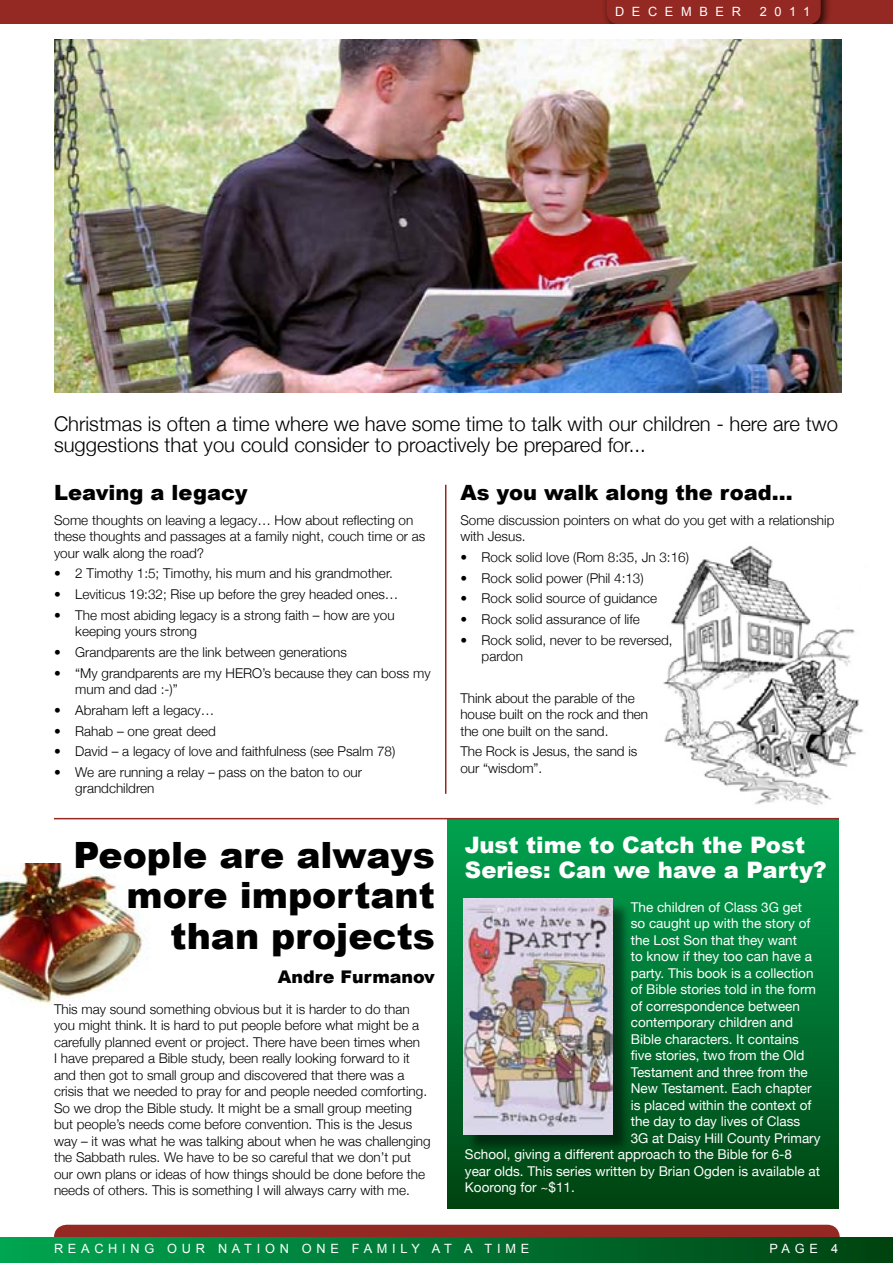
<style>
.page{position:relative;width:893px;height:1263px;background:#fff}
.page>*{position:absolute;margin:0;border:0;box-sizing:border-box;transform-origin:0 0}
.t1{font:900 36.15px/40.5px "Arial";color:#000;text-align:right}
.t2{font:900 22.65px/24.3px "Arial";color:#fff}
.t3{font:900 21px "Arial";color:#000}
.t4{font:300 20.25px/21.8px "Helvetica Neue";color:#000}
.t5{font:900 17.4px "Arial";color:#000}
.t6{font:300 13.5px/16.5px "Helvetica Neue";color:#000}
.t7{font:13.5px "Helvetica Neue";color:#fff}
.t8{font:12.75px "Arial";letter-spacing:.37em;color:#fff}
.t9{font:12.75px "Arial";letter-spacing:.6em;color:#fff}
</style>
<div class="page">
<img style="left:0;top:863px;width:147px;height:145px">
<img style="left:663px;top:545px;width:200px;height:260px">
<div style="left:448px;top:819px;width:391px;height:390px;background:linear-gradient(to bottom,#00a351,#004412)"></div>
<img style="left:54px;top:39px;width:787px;height:354px">
<div style="left:54px;top:1225px;width:786px;height:12px;background:#942923"></div>
<div style="left:0;top:0;width:893px;height:26px;background:#942923"></div>
<div style="left:0;top:1237px;width:893px;height:26px;background:linear-gradient(to right,#00a653,#004312)"></div>
<div style="left:601px;top:0;width:231px;height:36px;background:#000;opacity:.75"></div>
<svg style="left:607px;top:0;width:214px;height:24px"></svg>
<div style="left:0;top:25px;width:893px;height:14px;background:#fff"></div>
<div style="left:466px;top:901px;width:165px;height:252px;background:#000;opacity:.5"></div>
<img style="left:463px;top:899px;width:149px;height:235px">
<hr style="left:54px;top:818px;width:785px;height:1px;background:#942923">
<hr style="left:445px;top:485px;width:1px;height:309px;background:#942923">
<p class="t9" style="left:615px;top:4px;width:127px">DECEMBER</p>
<p class="t8" style="left:760px;top:4px;width:52px">2011</p>
<h3 class="t4" style="left:54px;top:411px;width:785px">Christmas is often a time where we have some time to talk with our children - here are two suggestions that you could consider to proactively be prepared for...</h3>
<h3 class="t3" style="left:54px;top:481px;width:195px">Leaving a legacy</h3>
<p class="t6" style="left:54px;top:511px;width:373px">Some thoughts on leaving a legacy… How about reflecting on these thoughts and passages at a family night, couch time or as your walk along the road?</p>
<p class="t6" style="left:54px;top:565px;width:340px">• 2 Timothy 1:5; Timothy, his mum and his grandmother.</p>
<p class="t6" style="left:54px;top:585px;width:346px">• Leviticus 19:32; Rise up before the grey headed ones…</p>
<p class="t6" style="left:75px;top:606px;width:321px;text-indent:-21px">• The most abiding legacy is a strong faith – how are you keeping yours strong</p>
<p class="t6" style="left:54px;top:643px;width:294px">• Grandparents are the link between generations</p>
<p class="t6" style="left:75px;top:664px;width:357px;text-indent:-21px">• “My grandparents are my HERO’s because they can boss my mum and dad :‐)”</p>
<p class="t6" style="left:54px;top:701px;width:162px">• Abraham left a legacy…</p>
<p class="t6" style="left:54px;top:722px;width:163px">• Rahab – one great deed</p>
<p class="t6" style="left:54px;top:742px;width:343px">• David – a legacy of love and faithfulness (see Psalm 78)</p>
<p class="t6" style="left:75px;top:763px;width:288px;text-indent:-21px">• We are running a relay – pass on the baton to our grandchildren</p>
<h1 class="t1" style="left:73px;top:835px;width:363px">People are always more important than projects</h1>
<p class="t5" style="left:278px;top:967px;width:158px">Andre Furmanov</p>
<p class="t6" style="left:54px;top:1000px;width:378px">This may sound something obvious but it is harder to do than you might think. It is hard to put people before what might be a carefully planned event or project. There have been times when<br>I have prepared a Bible study, been really looking forward to it and then got to small group and discovered that there was a crisis that we needed to pray for and people needed comforting.<br>So we drop the Bible study. It might be a small group meeting but people’s needs come before convention. This is the Jesus way – it was what he was talking about when he was challenging the Sabbath rules. We have to be so careful that we don’t put our own plans or ideas of how things should be done before the needs of others. This is something I will always carry with me.</p>
<h3 class="t3" style="left:460px;top:481px;width:334px">As you walk along the road…</h3>
<p class="t6" style="left:460px;top:511px;width:376px">Some discussion pointers on what do you get with a relationship with Jesus.</p>
<p class="t6" style="left:460px;top:548px;width:230px">• Rock solid love (Rom 8:35, Jn 3:16)</p>
<p class="t6" style="left:460px;top:569px;width:185px">• Rock solid power (Phil 4:13)</p>
<p class="t6" style="left:460px;top:589px;width:198px">• Rock solid source of guidance</p>
<p class="t6" style="left:460px;top:610px;width:181px">• Rock solid assurance of life</p>
<p class="t6" style="left:482px;top:631px;width:193px;text-indent:-21px">• Rock solid, never to be reversed, pardon</p>
<p class="t6" style="left:460px;top:689px;width:189px">Think about the parable of the house built on the rock and then the one built on the sand.</p>
<p class="t6" style="left:460px;top:742px;width:179px">The Rock is Jesus, the sand is our “wisdom”.</p>
<h2 class="t2" style="left:465px;top:833px;width:363px">Just time to Catch the Post<br>Series: Can we have a Party?</h2>
<p class="t7" style="left:631px;top:897px;width:173px">The children of Class 3G get</p>
<p class="t7" style="left:631px;top:914px;width:181px">so caught up with the story of</p>
<p class="t7" style="left:631px;top:930px;width:168px">the Lost Son that they want</p>
<p class="t7" style="left:631px;top:947px;width:183px">to know if they too can have a</p>
<p class="t7" style="left:631px;top:963px;width:184px">party. This book is a collection</p>
<p class="t7" style="left:631px;top:980px;width:187px">of Bible stories told in the form</p>
<p class="t7" style="left:631px;top:996px;width:171px">of correspondence between</p>
<p class="t7" style="left:631px;top:1013px;width:164px">contemporary children and</p>
<p class="t7" style="left:631px;top:1029px;width:170px">Bible characters. It contains</p>
<p class="t7" style="left:631px;top:1046px;width:175px">five stories, two from the Old</p>
<p class="t7" style="left:631px;top:1062px;width:179px">Testament and three from the</p>
<p class="t7" style="left:631px;top:1079px;width:182px">New Testament. Each chapter</p>
<p class="t7" style="left:631px;top:1095px;width:182px">is placed within the context of</p>
<p class="t7" style="left:631px;top:1112px;width:171px">the day to day lives of Class</p>
<p class="t7" style="left:631px;top:1128px;width:191px">3G at Daisy Hill County Primary</p>
<p class="t7" style="left:465px;top:1145px;width:329px">School, giving a different approach to the Bible for 6‐8</p>
<p class="t7" style="left:465px;top:1161px;width:357px">year olds. This series written by Brian Ogden is available at</p>
<p class="t7" style="left:465px;top:1178px;width:111px">Koorong for ~$11.</p>
<p class="t8" style="left:54px;top:1240px;width:477px">REACHIN G OUR N ATION ON E FAMILY AT A TIME</p>
<p class="t8" style="left:769px;top:1240px;width:70px">PAGE 4</p>
</div>
